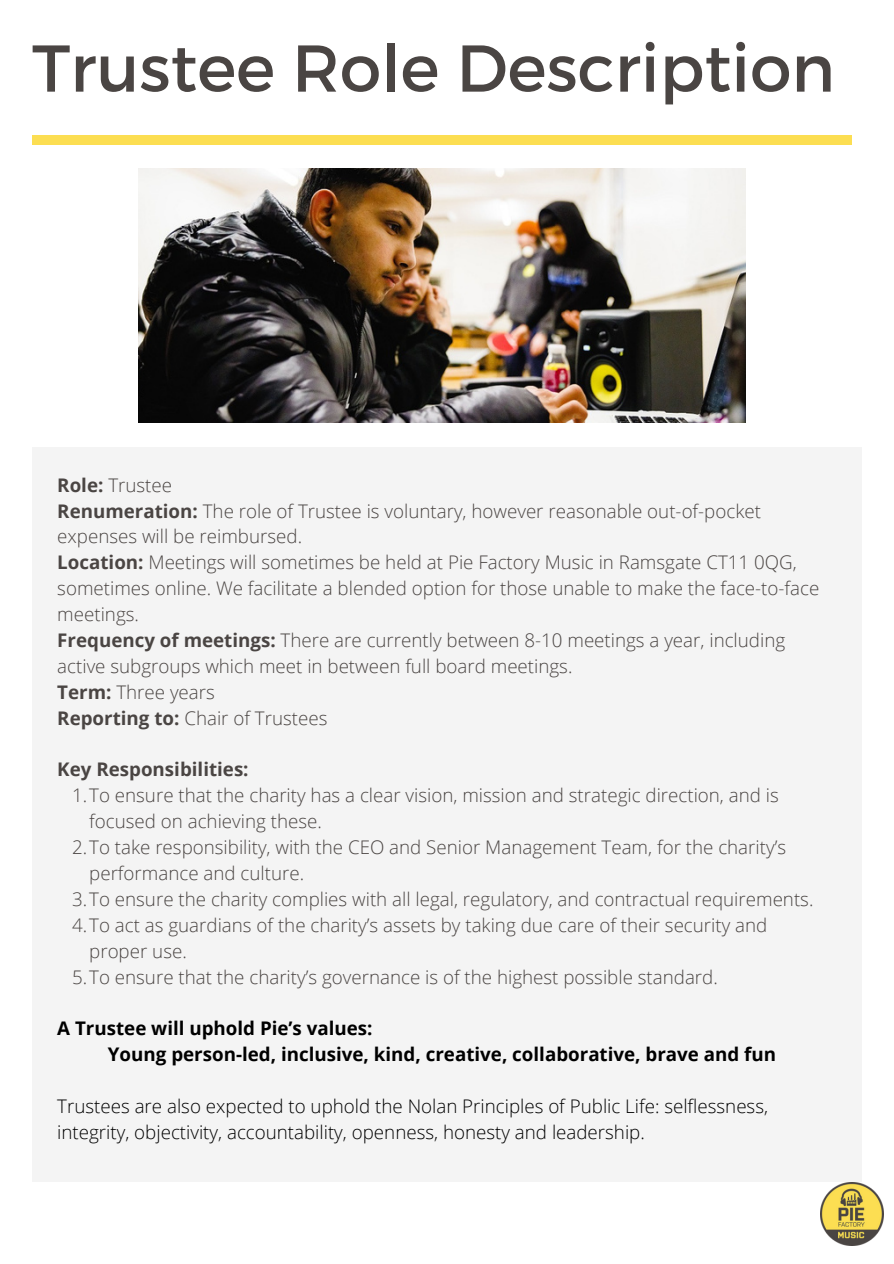
<style>
.page{position:relative;width:894px;height:1264px;background:#fff}
.page>*{position:absolute;margin:0;border:0;box-sizing:border-box;transform-origin:0 0}
.t1{font:66px "Montserrat";color:#4a4543}
.t2{font:300 18.75px/25.8px "Open Sans";color:#4a4543}
.t3{font:300 18.75px/25.8px "Open Sans";color:#000}
.t4{font:700 18.75px/25.8px "Open Sans";color:#000}
.t5{font:700 18.75px "Open Sans";color:#4a4543}
.s1{font-weight:700}
</style>
<div class="page">
<div style="left:32px;top:135px;width:819px;height:10px;background:#fcde52"></div>
<div style="left:32px;top:447px;width:829px;height:735px;background:#f4f4f4"></div>
<img style="left:820px;top:1182px;width:63px;height:63px">
<img style="left:138px;top:168px;width:607px;height:254px">
<h1 class="t1" style="left:32px;top:25px;width:804px">Trustee Role Description</h1>
<p class="t2" style="left:57px;top:471px;width:116px"><span class="s1">Role:</span> Trustee</p>
<p class="t2" style="left:57px;top:497px;width:705px"><span class="s1">Renumeration:</span> The role of Trustee is voluntary, however reasonable out-of-pocket</p>
<p class="t2" style="left:57px;top:523px;width:246px">expenses will be reimbursed.</p>
<p class="t2" style="left:57px;top:549px;width:763px"><span class="s1">Location:</span> Meetings will sometimes be held at Pie Factory Music in Ramsgate CT11 0QG, sometimes online. We facilitate a blended option for those unable to make the face-to-face meetings.</p>
<p class="t2" style="left:57px;top:627px;width:729px"><span class="s1">Frequency of meetings:</span> There are currently between 8-10 meetings a year, including active subgroups which meet in between full board meetings.</p>
<p class="t2" style="left:57px;top:678px;width:159px"><span class="s1">Term:</span> Three years</p>
<p class="t2" style="left:57px;top:704px;width:271px"><span class="s1">Reporting to:</span> Chair of Trustees</p>
<p class="t5" style="left:57px;top:756px;width:193px">Key Responsibilities:</p>
<h2 class="t2" style="left:89px;top:782px;width:691px;text-indent:-17px">1.To ensure that the charity has a clear vision, mission and strategic direction, and is focused on achieving these.</h2>
<p class="t2" style="left:89px;top:834px;width:698px;text-indent:-17px">2.To take responsibility, with the CEO and Senior Management Team, for the charity’s performance and culture.</p>
<p class="t2" style="left:72px;top:885px;width:742px">3.To ensure the charity complies with all legal, regulatory, and contractual requirements.</p>
<p class="t2" style="left:89px;top:911px;width:679px;text-indent:-17px">4.To act as guardians of the charity’s assets by taking due care of their security and proper use.</p>
<p class="t2" style="left:72px;top:963px;width:647px">5.To ensure that the charity’s governance is of the highest possible standard.</p>
<p class="t4" style="left:108px;top:1015px;width:669px;text-indent:-51px">A Trustee will uphold Pie’s values:<br>Young person-led, inclusive, kind, creative, collaborative, brave and fun</p>
<h2 class="t3" style="left:57px;top:1092px;width:712px">Trustees are also expected to uphold the Nolan Principles of Public Life: selflessness, integrity, objectivity, accountability, openness, honesty and leadership.</h2>
</div>
